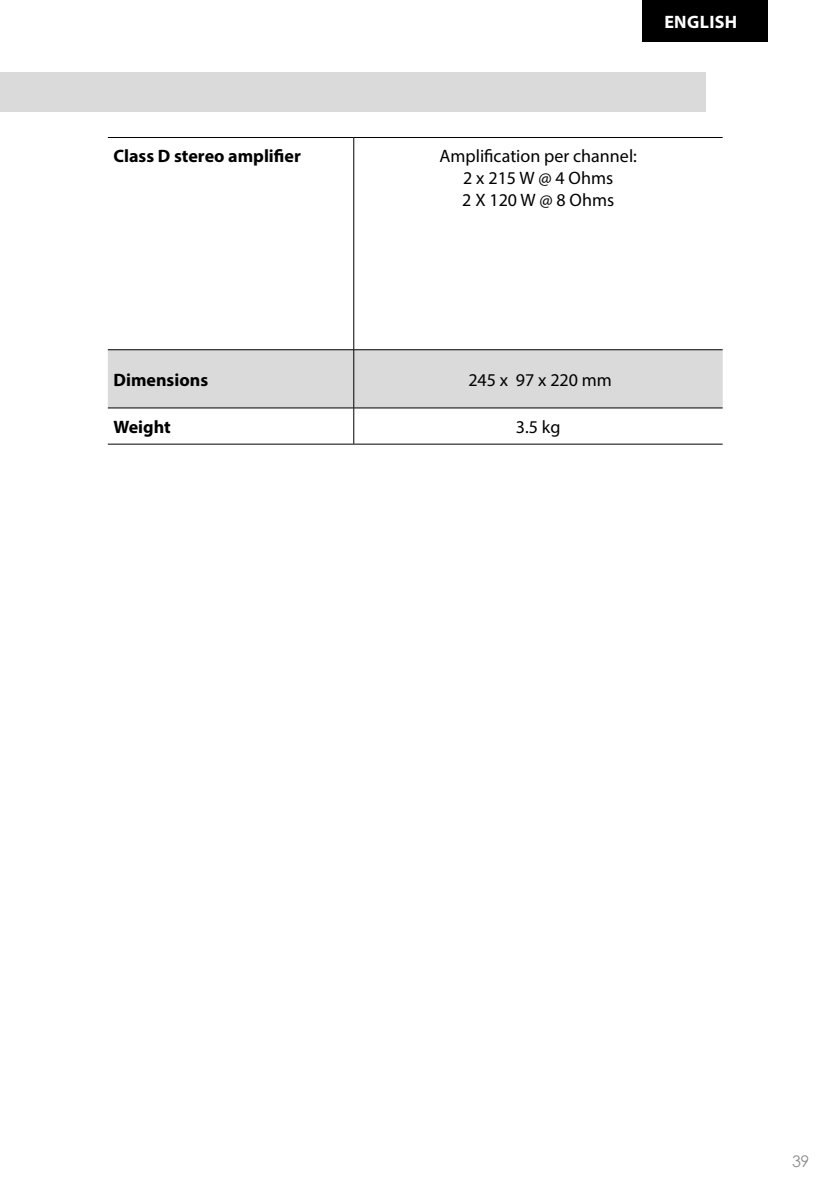
<style>
.page{position:relative;width:840px;height:1191px;background:#fff}
.page>*{position:absolute;margin:0;border:0;box-sizing:border-box;transform-origin:0 0}
.t1{font:18px/22px "Myriad Pro";color:#000;text-align:center}
.t2{font:700 18px "Myriad Pro";color:#000}
.t3{font:700 18px "Myriad Pro";letter-spacing:.02em;color:#fff}
.t4{font:16px "Century Gothic";color:#8e8e8d}
</style>
<div class="page">
<div style="left:0;top:72px;width:705px;height:39px;background:#dadada"></div>
<div style="left:108px;top:350px;width:614px;height:57px;background:#dadada"></div>
<hr style="left:108px;top:137px;width:245px;height:1px;background:#000">
<hr style="left:353px;top:137px;width:369px;height:1px;background:#000">
<hr style="left:353px;top:138px;width:1px;height:211px;background:#000">
<hr style="left:108px;top:349px;width:245px;height:1px;background:#000">
<hr style="left:353px;top:349px;width:369px;height:1px;background:#000">
<hr style="left:353px;top:350px;width:1px;height:58px;background:#000">
<hr style="left:108px;top:407px;width:245px;height:1px;background:#000">
<hr style="left:353px;top:407px;width:369px;height:1px;background:#000">
<hr style="left:353px;top:408px;width:1px;height:36px;background:#000">
<hr style="left:108px;top:444px;width:245px;height:1px;background:#000">
<hr style="left:353px;top:444px;width:369px;height:1px;background:#000">
<div style="left:641px;top:0;width:126px;height:41px;background:#000"></div>
<p class="t3" style="left:664px;top:10px;width:74px">ENGLISH</p>
<p class="t2" style="left:113px;top:144px;width:189px">Class D stereo amplifier</p>
<p class="t1" style="left:439px;top:145px;width:199px">Amplification per channel:<br>2 x 215 W @ 4 Ohms<br>2 X 120 W @ 8 Ohms</p>
<p class="t2" style="left:113px;top:368px;width:96px">Dimensions</p>
<p class="t1" style="left:468px;top:368px;width:145px">245 x 97 x 220 mm</p>
<p class="t2" style="left:113px;top:415px;width:59px">Weight</p>
<p class="t1" style="left:515px;top:415px;width:46px">3.5 kg</p>
<p class="t4" style="left:791px;top:1149px;width:19px">39</p>
</div>
